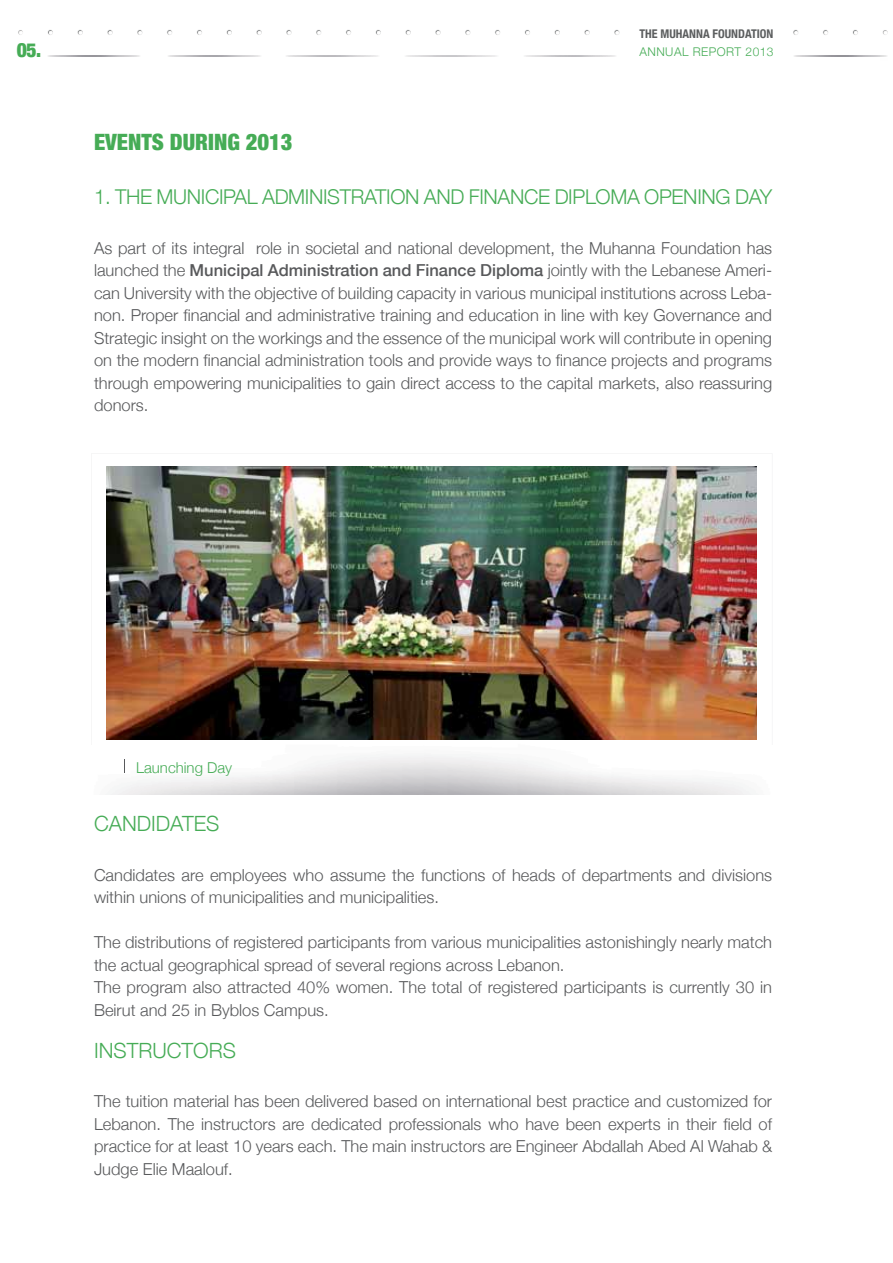
<style>
.page{position:relative;width:893px;height:1263px;background:#fff}
.page>*{position:absolute;margin:0;border:0;box-sizing:border-box;transform-origin:0 0}
.t1{font:900 condensed 22.5px "Helvetica Neue";color:#46ac56}
.t2{font:300 21px "Helvetica Neue";color:#46ac56}
.t3{font:300 20.4px "Helvetica Neue";letter-spacing:-.015em;color:#46ac56}
.t4{font:900 condensed 19.5px "Helvetica Neue";color:#46ac56}
.t5{font:300 16.5px/22.5px "Helvetica Neue";color:#58595b;text-align:justify}
.t6{font:500 16.5px "Helvetica Neue";color:#58595b}
.t7{font:300 15px "Helvetica Neue";color:#46ac56}
.t8{font:700 condensed 12px "Helvetica Neue";color:#5c5e5f}
.t9{font:300 12px "Helvetica Neue";letter-spacing:.04em;color:#46ac56}
.s1{font-weight:300}
</style>
<div class="page">
<img style="left:110px;top:754px;width:643px;height:41px">
<svg style="left:18px;top:30px;width:5px;height:5px"></svg>
<svg style="left:48px;top:30px;width:5px;height:5px"></svg>
<svg style="left:77px;top:30px;width:6px;height:5px"></svg>
<svg style="left:107px;top:30px;width:6px;height:5px"></svg>
<svg style="left:137px;top:30px;width:5px;height:5px"></svg>
<svg style="left:167px;top:30px;width:5px;height:5px"></svg>
<svg style="left:197px;top:30px;width:5px;height:5px"></svg>
<svg style="left:226px;top:30px;width:6px;height:5px"></svg>
<svg style="left:256px;top:30px;width:6px;height:5px"></svg>
<svg style="left:286px;top:30px;width:6px;height:5px"></svg>
<svg style="left:316px;top:30px;width:5px;height:5px"></svg>
<svg style="left:346px;top:30px;width:5px;height:5px"></svg>
<svg style="left:375px;top:30px;width:6px;height:5px"></svg>
<svg style="left:405px;top:30px;width:6px;height:5px"></svg>
<svg style="left:435px;top:30px;width:6px;height:5px"></svg>
<svg style="left:465px;top:30px;width:5px;height:5px"></svg>
<svg style="left:495px;top:30px;width:5px;height:5px"></svg>
<svg style="left:525px;top:30px;width:5px;height:5px"></svg>
<svg style="left:554px;top:30px;width:6px;height:5px"></svg>
<svg style="left:584px;top:30px;width:6px;height:5px"></svg>
<svg style="left:614px;top:30px;width:6px;height:5px"></svg>
<svg style="left:793px;top:30px;width:5px;height:5px"></svg>
<svg style="left:823px;top:30px;width:5px;height:5px"></svg>
<svg style="left:853px;top:30px;width:5px;height:5px"></svg>
<svg style="left:882px;top:30px;width:6px;height:5px"></svg>
<img style="left:107px;top:467px;width:649px;height:273px">
<svg style="left:125px;top:760px;width:1px;height:13px"></svg>
<p class="t4" style="left:17px;top:38px;width:26px">05.</p>
<p class="t8" style="left:639px;top:27px;width:135px">THE MUHANNA FOUNDATION</p>
<p class="t9" style="left:639px;top:45px;width:136px">ANNUAL REPORT 2013</p>
<h1 class="t1" style="left:94px;top:128px;width:200px">EVENTS DURING 2013</h1>
<p class="t3" style="left:94px;top:185px;width:680px">1. THE MUNICIPAL ADMINISTRATION AND FINANCE DIPLOMA OPENING DAY</p>
<p class="t5" style="left:256px;top:236px;width:518px">role in societal and national development, the Muhanna Foundation has</p>
<p class="t5" style="left:94px;top:236px;width:152px">As part of its integral</p>
<p class="t6" style="left:94px;top:260px;width:680px"><span class="s1">launched the</span> Municipal Administration and Finance Diploma <span class="s1">jointly with the Lebanese Ameri-</span></p>
<p class="t5" style="left:94px;top:281px;width:680px">can University with the objective of building capacity in various municipal institutions across Leba-</p>
<p class="t5" style="left:94px;top:304px;width:680px">non. Proper financial and administrative training and education in line with key Governance and</p>
<p class="t5" style="left:94px;top:326px;width:680px">Strategic insight on the workings and the essence of the municipal work will contribute in opening on the modern financial administration tools and provide ways to finance projects and programs through empowering municipalities to gain direct access to the capital markets, also reassuring donors.</p>
<p class="t7" style="left:136px;top:759px;width:98px">Launching Day</p>
<p class="t2" style="left:94px;top:811px;width:127px">CANDIDATES</p>
<p class="t5" style="left:94px;top:863px;width:680px">Candidates are employees who assume the functions of heads of departments and divisions within unions of municipalities and municipalities.</p>
<p class="t5" style="left:94px;top:931px;width:680px;text-align:left">The distributions of registered participants from various municipalities astonishingly nearly match the actual geographical spread of several regions across Lebanon.<br>The program also attracted 40% women. The total of registered participants is currently 30 in Beirut and 25 in Byblos Campus.</p>
<p class="t2" style="left:94px;top:1037px;width:144px">INSTRUCTORS</p>
<p class="t5" style="left:94px;top:1090px;width:680px">The tuition material has been delivered based on international best practice and customized for Lebanon. The instructors are dedicated professionals who have been experts in their field of practice for at least 10 years each. The main instructors are Engineer Abdallah Abed Al Wahab &amp; Judge Elie Maalouf.</p>
</div>
